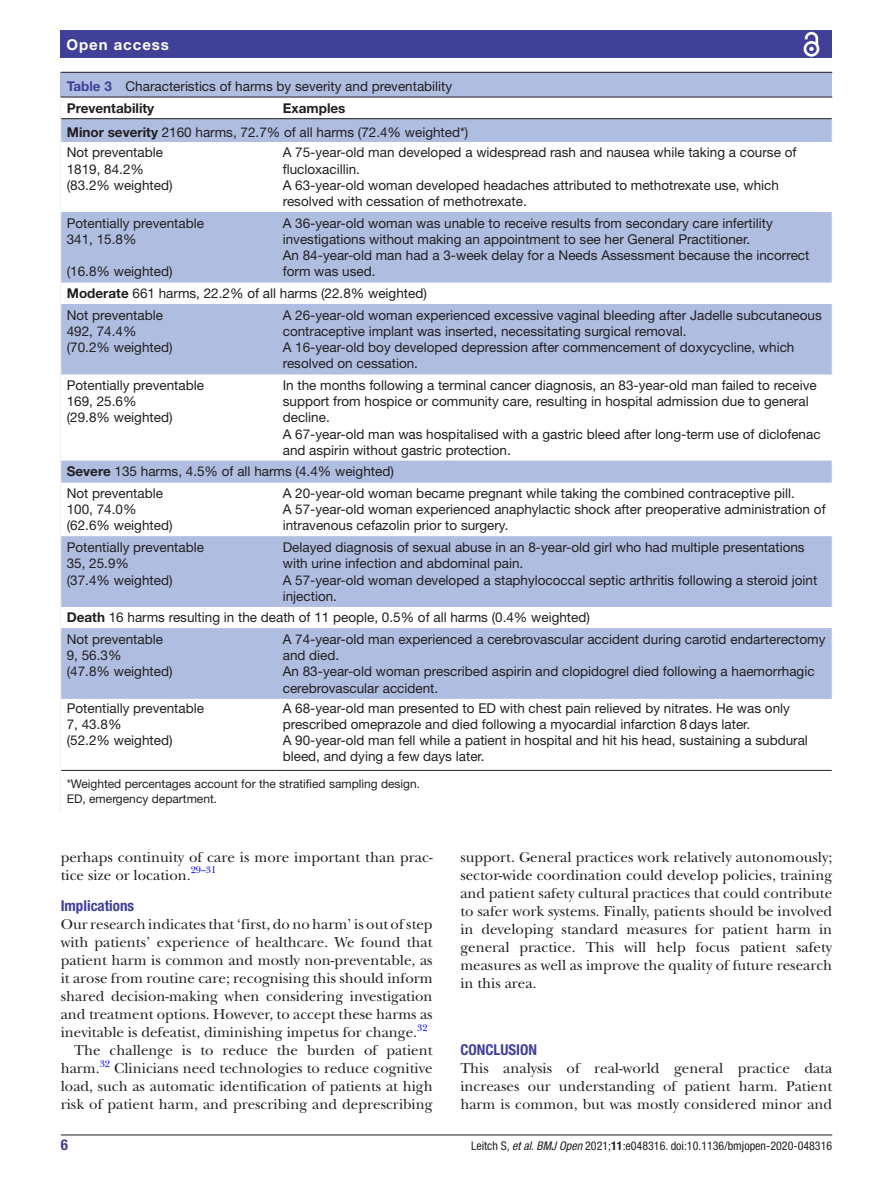
<style>
.page{position:relative;width:893px;height:1191px;background:#fff}
.page>*{position:absolute;margin:0;border:0;box-sizing:border-box;transform-origin:0 0}
.t1{font:15px/18px "New Baskerville";color:#231f20;text-align:justify}
.t2{font:700 condensed 15px "Helvetica Neue LT Std";color:#414099}
.t3{font:700 15px "Helvetica Neue LT Std";letter-spacing:.065em;color:#fff}
.t4{font:13.5px/16.2px "Helvetica Neue LT Std";color:#231f20}
.t5{font:12px/15px "Helvetica Neue LT Std";color:#231f20}
.t6{font:condensed 12px "Helvetica Neue LT Std";color:#231f20}
.t7{font:9.9px "New Baskerville";color:#00f}
.s1{font-weight:700;color:#414099}
.s2{font-weight:700}
.s3{font-style:italic}
</style>
<div class="page">
<hr style="left:61px;top:1134px;width:771px;height:1px;background:#231f20">
<div style="left:61px;top:31px;width:771px;height:27px;background:#414099"></div>
<svg style="left:803px;top:31px;width:17px;height:26px"></svg>
<div style="left:61px;top:73px;width:771px;height:739px;background:#afbde1"></div>
<hr style="left:61px;top:72px;width:771px;height:1px;background:#231f20">
<div style="left:61px;top:98px;width:771px;height:714px;background:#fff"></div>
<svg style="left:61px;top:119px;width:771px;height:579px"></svg>
<hr style="left:61px;top:97px;width:216px;height:1px;background:#231f20">
<hr style="left:61px;top:118px;width:216px;height:1px;background:#231f20">
<hr style="left:277px;top:97px;width:555px;height:1px;background:#231f20">
<hr style="left:277px;top:118px;width:555px;height:1px;background:#231f20">
<hr style="left:277px;top:770px;width:555px;height:1px;background:#231f20">
<hr style="left:61px;top:770px;width:216px;height:1px;background:#231f20">
<svg style="left:60px;top:97px;width:1px;height:45px"></svg>
<svg style="left:60px;top:282px;width:1px;height:22px"></svg>
<svg style="left:60px;top:461px;width:1px;height:21px"></svg>
<svg style="left:60px;top:607px;width:1px;height:21px"></svg>
<hr style="left:67px;top:787px;width:765px;height:1px;background:#fff">
<hr style="left:67px;top:802px;width:765px;height:1px;background:#fff">
<p class="t3" style="left:66px;top:35px;width:104px">Open access</p>
<p class="t4" style="left:67px;top:75px;width:387px;line-height:22px"><span class="s1">Table 3</span> Characteristics of harms by severity and preventability<br><span class="s2">Preventability</span></p>
<p class="t4" style="left:67px;top:95px;width:403px;line-height:24.6px;text-indent:216px"><span class="s2">Examples<br>Minor severity</span> 2160 harms, 72.7% of all harms (72.4% weighted*)</p>
<p class="t4" style="left:67px;top:144px;width:107px">Not preventable<br>1819, 84.2% (83.2% weighted)</p>
<p class="t4" style="left:283px;top:144px;width:515px">A 75-year-old man developed a widespread rash and nausea while taking a course of flucloxacillin.<br>A 63-year-old woman developed headaches attributed to methotrexate use, which resolved with cessation of methotrexate.</p>
<p class="t4" style="left:67px;top:215px;width:139px">Potentially preventable<br>341, 15.8%</p>
<p class="t4" style="left:67px;top:263px;width:107px">(16.8% weighted)</p>
<p class="t4" style="left:283px;top:215px;width:528px">A 36-year-old woman was unable to receive results from secondary care infertility investigations without making an appointment to see her General Practitioner.<br>An 84-year-old man had a 3-week delay for a Needs Assessment because the incorrect form was used.</p>
<p class="t4" style="left:67px;top:282px;width:362px;line-height:21.6px"><span class="s2">Moderate</span> 661 harms, 22.2% of all harms (22.8% weighted)<br>Not preventable</p>
<p class="t4" style="left:67px;top:323px;width:107px">492, 74.4% (70.2% weighted)</p>
<p class="t4" style="left:283px;top:306px;width:541px">A 26-year-old woman experienced excessive vaginal bleeding after Jadelle subcutaneous contraceptive implant was inserted, necessitating surgical removal.<br>A 16-year-old boy developed depression after commencement of doxycycline, which resolved on cessation.</p>
<p class="t4" style="left:67px;top:377px;width:139px">Potentially preventable<br>169, 25.6%<br>(29.8% weighted)</p>
<p class="t4" style="left:283px;top:377px;width:539px">In the months following a terminal cancer diagnosis, an 83-year-old man failed to receive support from hospice or community care, resulting in hospital admission due to general decline.<br>A 67-year-old man was hospitalised with a gastric bleed after long-term use of diclofenac and aspirin without gastric protection.</p>
<p class="t4" style="left:67px;top:460px;width:329px;line-height:21.6px"><span class="s2">Severe</span> 135 harms, 4.5% of all harms (4.4% weighted)<br>Not preventable</p>
<p class="t4" style="left:67px;top:501px;width:107px">100, 74.0% (62.6% weighted)</p>
<p class="t4" style="left:283px;top:485px;width:544px">A 20-year-old woman became pregnant while taking the combined contraceptive pill.<br>A 57-year-old woman experienced anaphylactic shock after preoperative administration of intravenous cefazolin prior to surgery.</p>
<p class="t4" style="left:67px;top:539px;width:139px">Potentially preventable<br>35, 25.9%<br>(37.4% weighted)</p>
<p class="t4" style="left:283px;top:539px;width:536px">Delayed diagnosis of sexual abuse in an 8-year-old girl who had multiple presentations with urine infection and abdominal pain.<br>A 57-year-old woman developed a staphylococcal septic arthritis following a steroid joint injection.</p>
<p class="t4" style="left:67px;top:606px;width:525px;line-height:21.6px"><span class="s2">Death</span> 16 harms resulting in the death of 11 people, 0.5% of all harms (0.4% weighted)<br>Not preventable</p>
<p class="t4" style="left:67px;top:647px;width:107px">9, 56.3%<br>(47.8% weighted)</p>
<p class="t4" style="left:283px;top:631px;width:544px">A 74-year-old man experienced a cerebrovascular accident during carotid endarterectomy and died.<br>An 83-year-old woman prescribed aspirin and clopidogrel died following a haemorrhagic cerebrovascular accident.</p>
<p class="t4" style="left:67px;top:699px;width:139px">Potentially preventable<br>7, 43.8%<br>(52.2% weighted)</p>
<p class="t4" style="left:283px;top:699px;width:527px">A 68-year-old man presented to ED with chest pain relieved by nitrates. He was only prescribed omeprazole and died following a myocardial infarction 8days later.<br>A 90-year-old man fell while a patient in hospital and hit his head, sustaining a subdural bleed, and dying a few days later.</p>
<p class="t5" style="left:67px;top:776px;width:355px">*Weighted percentages account for the stratified sampling design.<br>ED, emergency department.</p>
<p class="t1" style="left:61px;top:848px;width:373px">perhaps continuity of care is more important than prac&shy;tice size or location.</p>
<p class="t7" style="left:191px;top:864px;width:27px">29–31</p>
<p class="t2" style="left:61px;top:897px;width:75px">Implications</p>
<p class="t1" style="left:61px;top:915px;width:373px">Our research indicates that ‘first, do no harm’ is out of step with patients’ experience of healthcare. We found that patient harm is common and mostly non-preventable, as it arose from routine care; recognising this should inform shared decision-making when considering investigation and treatment options. However, to accept these harms as inevitable is defeatist, diminishing impetus for change.</p>
<p class="t7" style="left:417px;top:1021px;width:12px">32</p>
<p class="t1" style="left:61px;top:1041px;width:373px;text-indent:14px">The challenge is to reduce the burden of patient harm.</p>
<p class="t7" style="left:100px;top:1057px;width:12px">32</p>
<p class="t1" style="left:61px;top:1059px;width:373px;text-indent:53px">Clinicians need technologies to reduce cognitive load, such as automatic identification of patients at high risk of patient harm, and prescribing and deprescribing</p>
<p class="t1" style="left:460px;top:848px;width:373px">support. General practices work relatively autonomously; sector-wide coordination could develop policies, training and patient safety cultural practices that could contribute to safer work systems. Finally, patients should be involved in developing standard measures for patient harm in general practice. This will help focus patient safety measures as well as improve the quality of future research in this area.</p>
<p class="t2" style="left:460px;top:1041px;width:78px">CONCLUSION</p>
<p class="t1" style="left:460px;top:1059px;width:373px">This analysis of real-world general practice data increases our understanding of patient harm. Patient harm is common, but was mostly considered minor and</p>
<p class="t2" style="left:61px;top:1135px;width:9px">6</p>
<p class="t6" style="left:471px;top:1138px;width:363px">Leitch S, <span class="s3">et al</span>. <span class="s3">BMJ Open</span> 2021;<span class="s2">11</span>:e048316. doi:10.1136/bmjopen-2020-048316</p>
</div>
